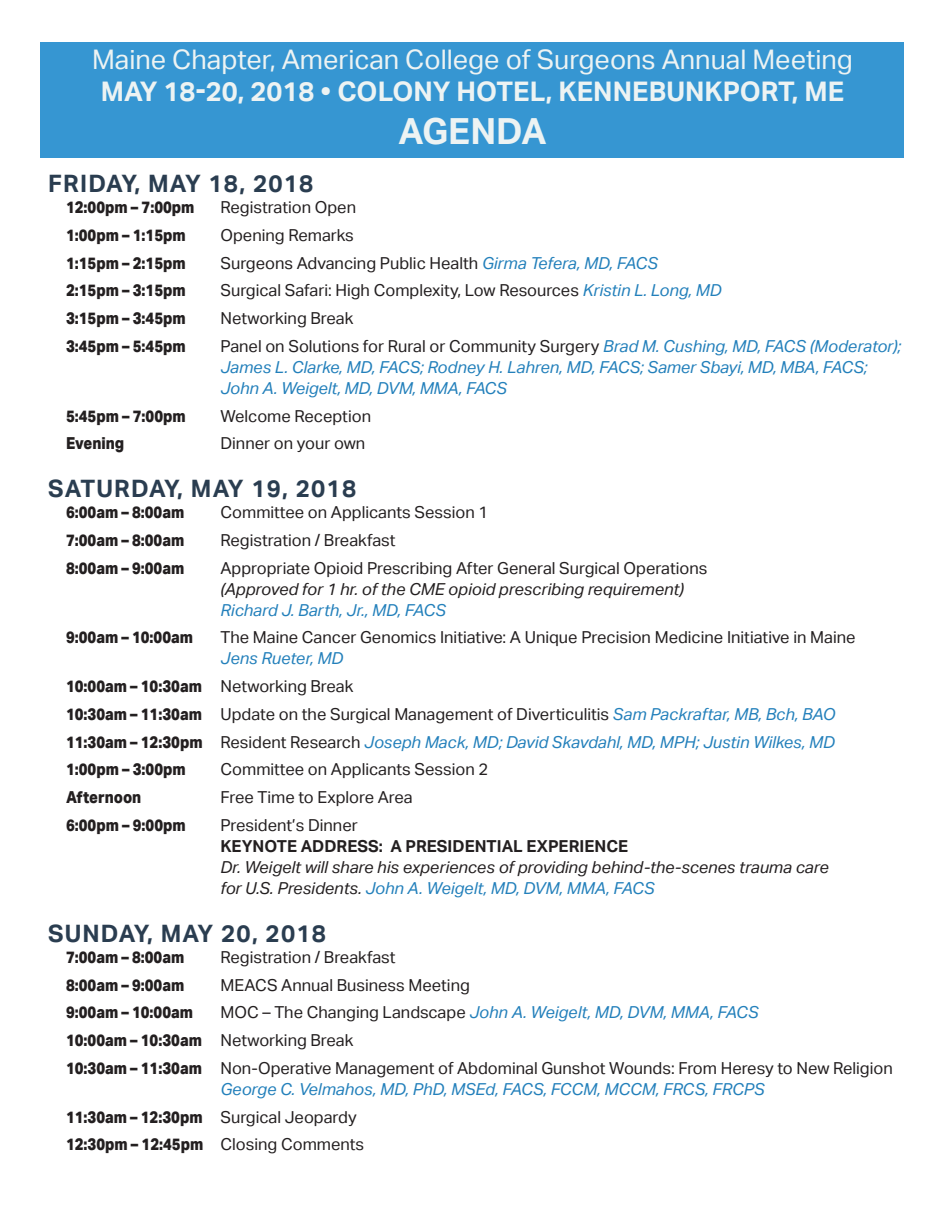
<style>
.page{position:relative;width:945px;height:1215px;background:#fff}
.page>*{position:absolute;margin:0;border:0;box-sizing:border-box;transform-origin:0 0}
.t1{font:700 36px "Aktiv Grotesk";color:#edf3f3}
.t2{font:27px "Aktiv Grotesk";color:#edf3f3}
.t3{font:700 27px "Aktiv Grotesk";color:#edf3f3}
.t4{font:700 24px "Aktiv Grotesk";letter-spacing:.05em;color:#2a3d50}
.t5{font:16.5px/27.8px "Aktiv Grotesk";color:#231f20}
.t6{font:italic 16.5px/27.8px "Aktiv Grotesk";color:#2380bb}
.t7{font:800 16.5px "Aktiv Grotesk";color:#231f20;scale:.9 1}
.t8{font:italic 16.5px/21px "Aktiv Grotesk";color:#231f20}
.t9{font:700 16.5px "Aktiv Grotesk";color:#231f20}
.s1{font-style:italic;color:#2380bb}
.s2{font-style:normal;color:#231f20}
.s3{font-weight:800;font-style:normal;color:#231f20}
.s4{color:#2380bb}
.s5{font-weight:800}
</style>
<div class="page">
<div style="left:40px;top:43px;width:864px;height:38px;background:#3696d2"></div>
<div style="left:40px;top:75px;width:864px;height:38px;background:#3696d2"></div>
<div style="left:40px;top:112px;width:864px;height:46px;background:#3696d2"></div>
<h2 class="t2" style="left:92px;top:44px;width:762px">Maine Chapter, American College of Surgeons Annual Meeting</h2>
<h2 class="t3" style="left:101px;top:76px;width:745px">MAY 18-20, 2018 • COLONY HOTEL, KENNEBUNKPORT, ME</h2>
<h1 class="t1" style="left:398px;top:111px;width:150px">AGENDA</h1>
<h3 class="t4" style="left:48px;top:170px;width:267px">FRIDAY, MAY 18, 2018</h3>
<p class="t7" style="left:66px;top:197px;width:144px">12:00pm – 7:00pm</p>
<p class="t5" style="left:221px;top:194px;width:137px">Registration Open</p>
<p class="t7" style="left:66px;top:224px;width:135px">1:00pm – 1:15pm</p>
<p class="t5" style="left:221px;top:221px;width:135px">Opening Remarks</p>
<p class="t7" style="left:66px;top:252px;width:135px">1:15pm – 2:15pm</p>
<p class="t5" style="left:221px;top:249px;width:439px">Surgeons Advancing Public Health <span class="s1">Girma Tefera, MD, FACS</span></p>
<p class="t7" style="left:66px;top:280px;width:135px">2:15pm – 3:15pm</p>
<p class="t5" style="left:221px;top:277px;width:503px">Surgical Safari: High Complexity, Low Resources <span class="s1">Kristin L. Long, MD</span></p>
<p class="t7" style="left:66px;top:308px;width:135px">3:15pm – 3:45pm</p>
<p class="t5" style="left:220px;top:305px;width:134px">Networking Break</p>
<p class="t7" style="left:66px;top:335px;width:135px">3:45pm – 5:45pm</p>
<p class="t6" style="left:221px;top:336px;width:682px;line-height:21px"><span class="s2">Panel on Solutions for Rural or Community Surgery</span> Brad M. Cushing, MD, FACS (Moderator);<br>James L. Clarke, MD, FACS; Rodney H. Lahren, MD, FACS; Samer Sbayi, MD, MBA, FACS;<br>John A. Weigelt, MD, DVM, MMA, FACS</p>
<p class="t7" style="left:66px;top:405px;width:135px">5:45pm – 7:00pm</p>
<p class="t5" style="left:220px;top:402px;width:152px">Welcome Reception</p>
<p class="t7" style="left:66px;top:433px;width:66px">Evening</p>
<p class="t5" style="left:221px;top:430px;width:146px">Dinner on your own</p>
<h3 class="t4" style="left:48px;top:475px;width:310px">SATURDAY, MAY 19, 2018</h3>
<p class="t7" style="left:66px;top:502px;width:133px">6:00am – 8:00am</p>
<p class="t5" style="left:221px;top:499px;width:269px">Committee on Applicants Session 1</p>
<p class="t7" style="left:66px;top:530px;width:133px">7:00am – 8:00am</p>
<p class="t5" style="left:221px;top:526px;width:177px">Registration / Breakfast</p>
<p class="t7" style="left:66px;top:557px;width:133px">8:00am – 9:00am</p>
<p class="t5" style="left:220px;top:554px;width:488px">Appropriate Opioid Prescribing After General Surgical Operations</p>
<p class="t8" style="left:220px;top:579px;width:465px">(Approved for 1 hr. of the CME opioid prescribing requirement)</p>
<p class="t6" style="left:220px;top:596px;width:227px">Richard J. Barth, Jr., MD, FACS</p>
<p class="t7" style="left:66px;top:627px;width:143px">9:00am – 10:00am</p>
<p class="t5" style="left:221px;top:624px;width:637px">The Maine Cancer Genomics Initiative: A Unique Precision Medicine Initiative in Maine</p>
<p class="t6" style="left:66px;top:645px;width:771px;text-indent:155px">Jens Rueter, MD<br><span class="s3">10:00am – 10:30am</span> <span class="s2">Networking Break<br></span><span class="s3">10:30am – 11:30am</span> <span class="s2">Update on the Surgical Management of Diverticulitis</span> Sam Packraftar, MB, Bch, BAO <span class="s3">11:30am – 12:30pm</span> <span class="s2">Resident Research</span> Joseph Mack, MD; David Skavdahl, MD, MPH; Justin Wilkes, MD <span class="s3">1:00pm – 3:00pm</span></p>
<p class="t5" style="left:221px;top:756px;width:269px">Committee on Applicants Session 2</p>
<p class="t7" style="left:66px;top:787px;width:85px">Afternoon</p>
<p class="t5" style="left:220px;top:784px;width:194px">Free Time to Explore Area</p>
<p class="t7" style="left:66px;top:815px;width:135px">6:00pm – 9:00pm</p>
<p class="t5" style="left:221px;top:811px;width:139px">President’s Dinner</p>
<p class="t9" style="left:221px;top:837px;width:409px">KEYNOTE ADDRESS: A PRESIDENTIAL EXPERIENCE</p>
<p class="t8" style="left:221px;top:857px;width:610px">Dr. Weigelt will share his experiences of providing behind-the-scenes trauma care for U.S. Presidents. <span class="s4">John A. Weigelt, MD, DVM, MMA, FACS</span></p>
<h3 class="t4" style="left:48px;top:919px;width:280px">SUNDAY, MAY 20, 2018</h3>
<p class="t7" style="left:66px;top:946px;width:133px">7:00am – 8:00am</p>
<p class="t5" style="left:221px;top:943px;width:177px">Registration / Breakfast</p>
<p class="t7" style="left:66px;top:974px;width:133px">8:00am – 9:00am</p>
<p class="t5" style="left:221px;top:971px;width:251px">MEACS Annual Business Meeting</p>
<p class="t7" style="left:66px;top:1002px;width:143px">9:00am – 10:00am</p>
<p class="t5" style="left:66px;top:999px;width:828px;text-indent:154px">MOC – The Changing Landscape <span class="s1">John A. Weigelt, MD, DVM, MMA, FACS<br></span><span class="s5">10:00am – 10:30am</span> Networking Break<br><span class="s5">10:30am – 11:30am</span> Non-Operative Management of Abdominal Gunshot Wounds: From Heresy to New Religion</p>
<p class="t6" style="left:66px;top:1075px;width:700px;text-indent:154px">George C. Velmahos, MD, PhD, MSEd, FACS, FCCM, MCCM, FRCS, FRCPS<br><span class="s3">11:30am – 12:30pm</span> <span class="s2">Surgical Jeopardy<br></span><span class="s3">12:30pm – 12:45pm</span> <span class="s2">Closing Comments</span></p>
</div>
